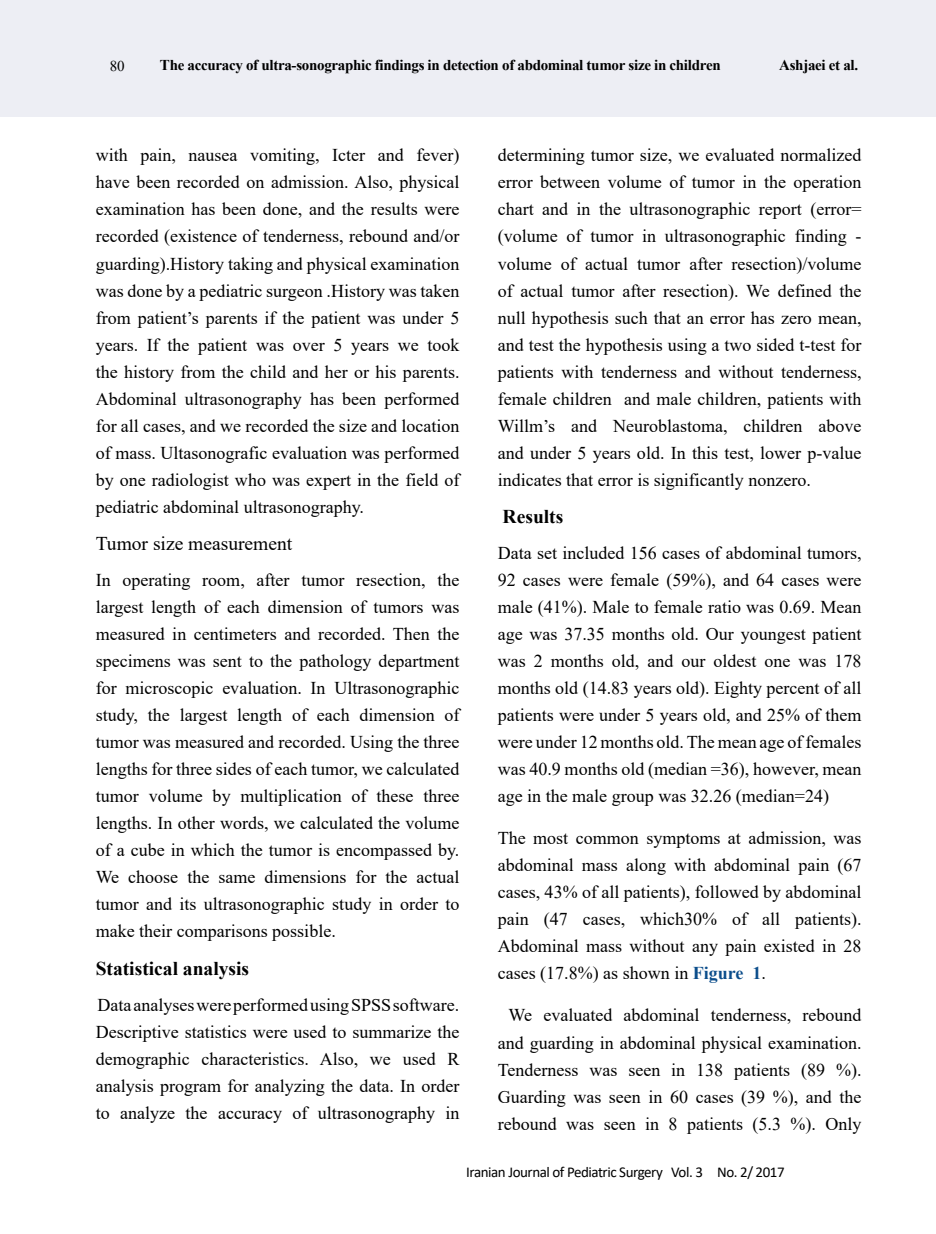
<style>
.page{position:relative;width:936px;height:1234px;background:#fff}
.page>*{position:absolute;margin:0;border:0;box-sizing:border-box;transform-origin:0 0}
.t1{font:700 19.5px "Times New Roman";color:#000}
.t2{font:19.5px "Times New Roman";color:#000}
.t3{font:18px/27px "Times New Roman";color:#000;text-align:justify}
.t4{font:700 15px "Times New Roman";letter-spacing:-.02em;color:#000}
.t5{font:15px "Calibri";letter-spacing:-.03em;color:#000}
.t6{font:15px "Times New Roman";color:#000}
.s1{font-weight:700;color:#0b4d8b}
</style>
<div class="page">
<div style="left:0;top:0;width:935px;height:117px;background:#edeef4"></div>
<p class="t6" style="left:110px;top:55px;width:16px">80</p>
<p class="t4" style="left:160px;top:54px;width:562px">The accuracy of ultra-sonographic findings in detection of abdominal tumor size in children</p>
<p class="t4" style="left:779px;top:54px;width:81px">Ashjaei et al.</p>
<p class="t3" style="left:96px;top:141px;width:365px">with pain, nausea vomiting, Icter and fever) have been recorded on admission. Also, physical examination has been done, and the results were recorded (existence of tenderness, rebound and/or guarding).History taking and physical examination was done by a pediatric surgeon .History was taken from patient’s parents if the patient was under 5 years. If the patient was over 5 years we took the history from the child and her or his parents.<br>Abdominal ultrasonography has been performed for all cases, and we recorded the size and location of mass. Ultasonografic evaluation was performed by one radiologist who was expert in the field of pediatric abdominal ultrasonography.</p>
<p class="t2" style="left:96px;top:529px;width:198px">Tumor size measurement</p>
<p class="t3" style="left:96px;top:566px;width:365px">In operating room, after tumor resection, the largest length of each dimension of tumors was measured in centimeters and recorded. Then the specimens was sent to the pathology department for microscopic evaluation. In Ultrasonographic study, the largest length of each dimension of tumor was measured and recorded. Using the three lengths for three sides of each tumor, we calculated tumor volume by multiplication of these three lengths. In other words, we calculated the volume of a cube in which the tumor is encompassed by.<br>We choose the same dimensions for the actual tumor and its ultrasonographic study in order to make their comparisons possible.</p>
<p class="t1" style="left:96px;top:954px;width:155px">Statistical analysis</p>
<p class="t3" style="left:96px;top:990px;width:365px">Data analyses were performed using SPSS software.<br>Descriptive statistics were used to summarize the demographic characteristics. Also, we used R analysis program for analyzing the data. In order to analyze the accuracy of ultrasonography in</p>
<p class="t3" style="left:497px;top:141px;width:365px">determining tumor size, we evaluated normalized error between volume of tumor in the operation chart and in the ultrasonographic report (error= (volume of tumor in ultrasonographic finding - volume of actual tumor after resection)/volume of actual tumor after resection). We defined the null hypothesis such that an error has zero mean, and test the hypothesis using a two sided t-test for patients with tenderness and without tenderness, female children and male children, patients with Willm’s and Neuroblastoma, children above and under 5 years old. In this test, lower p-value indicates that error is significantly nonzero.</p>
<p class="t1" style="left:502px;top:502px;width:62px">Results</p>
<p class="t3" style="left:497px;top:539px;width:365px">Data set included 156 cases of abdominal tumors, 92 cases were female (59%), and 64 cases were male (41%). Male to female ratio was 0.69. Mean age was 37.35 months old. Our youngest patient was 2 months old, and our oldest one was 178 months old (14.83 years old). Eighty percent of all patients were under 5 years old, and 25% of them were under 12 months old. The mean age of females was 40.9 months old (median =36), however, mean age in the male group was 32.26 (median=24)</p>
<p class="t3" style="left:497px;top:824px;width:365px">The most common symptoms at admission, was abdominal mass along with abdominal pain (67 cases, 43% of all patients), followed by abdominal pain (47 cases, which30% of all patients).<br>Abdominal mass without any pain existed in 28 cases (17.8%) as shown in <span class="s1">Figure 1</span>.</p>
<p class="t3" style="left:497px;top:1001px;width:365px;text-indent:11px">We evaluated abdominal tenderness, rebound and guarding in abdominal physical examination.<br>Tenderness was seen in 138 patients (89 %).<br>Guarding was seen in 60 cases (39 %), and the rebound was seen in 8 patients (5.3 %). Only</p>
<p class="t5" style="left:466px;top:1161px;width:320px">Iranian Journal of Pediatric Surgery Vol. 3 No. 2/ 2017</p>
</div>
